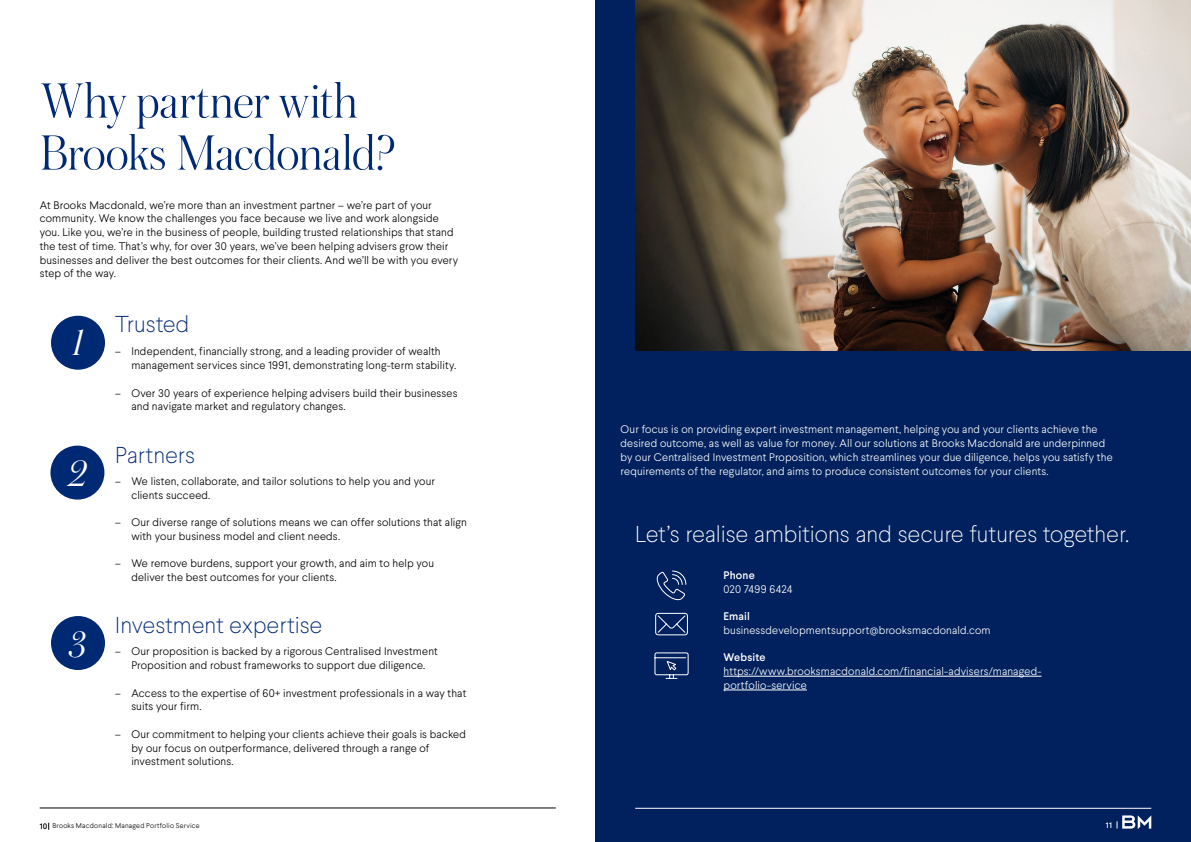
<style>
.page{position:relative;width:1191px;height:842px;background:#fff}
.page>*{position:absolute;margin:0;border:0;box-sizing:border-box;transform-origin:0 0}
.t1{font:300 52px/52px "Austin Trial";letter-spacing:-.01em;color:#002974}
.t2{font:italic 300 38.5px "Austin Trial";color:#fff}
.t3{font:100 23px "Larsseit";color:#fff}
.t4{font:100 23px "Larsseit";color:#002974}
.t5{font:300 11px/13.8px "Larsseit";letter-spacing:.01em;color:#000}
.t6{font:300 11px/13.8px "Larsseit";letter-spacing:.01em;color:#fff}
.t7{font:500 11px "Larsseit";letter-spacing:.015em;color:#fff}
.t8{font:500 8px "Larsseit";color:#fff}
.t9{font:300 7px "Larsseit";letter-spacing:.035em;color:#000}
.s1{font-weight:500;font-size:8px}
</style>
<div class="page">
<hr style="left:40px;top:808px;width:516px;height:1px;background:#000">
<div style="left:595px;top:0;width:596px;height:842px;background:#00215d"></div>
<hr style="left:723px;top:676px;width:318px;height:1px;background:#fff">
<hr style="left:723px;top:690px;width:84px;height:1px;background:#fff">
<svg style="left:656px;top:570px;width:31px;height:31px"></svg>
<svg style="left:655px;top:612px;width:33px;height:24px"></svg>
<svg style="left:654px;top:652px;width:35px;height:27px"></svg>
<hr style="left:635px;top:808px;width:516px;height:1px;background:#fff">
<svg style="left:1116px;top:815px;width:35px;height:14px"></svg>
<img style="left:636px;top:0;width:555px;height:350px">
<div style="left:51px;top:316px;width:54px;height:54px;background:#002974;border-radius:50%"></div>
<div style="left:50px;top:446px;width:54px;height:54px;background:#002974;border-radius:50%"></div>
<div style="left:51px;top:616px;width:54px;height:54px;background:#002974;border-radius:50%"></div>
<h1 class="t1" style="left:40px;top:80px;width:357px">Why partner with<br>Brooks Macdonald?</h1>
<p class="t5" style="left:40px;top:198px;width:420px">At Brooks Macdonald, we’re more than an investment partner – we’re part of your community. We know the challenges you face because we live and work alongside you. Like you, we’re in the business of people, building trusted relationships that stand the test of time. That’s why, for over 30 years, we’ve been helping advisers grow their businesses and deliver the best outcomes for their clients. And we’ll be with you every step of the way.</p>
<h2 class="t2" style="left:72px;top:329px;width:13px">1</h2>
<h2 class="t2" style="left:68px;top:459px;width:20px">2</h2>
<h2 class="t2" style="left:69px;top:630px;width:19px">3</h2>
<h3 class="t4" style="left:115px;top:310px;width:76px">Trusted</h3>
<p class="t5" style="left:131px;top:344px;width:326px;text-indent:-16px">– Independent, financially strong, and a leading provider of wealth management services since 1991, demonstrating long-term stability.</p>
<p class="t5" style="left:131px;top:386px;width:328px;text-indent:-16px">– Over 30 years of experience helping advisers build their businesses and navigate market and regulatory changes.</p>
<h3 class="t4" style="left:115px;top:440px;width:81px">Partners</h3>
<p class="t5" style="left:131px;top:474px;width:305px;text-indent:-16px">– We listen, collaborate, and tailor solutions to help you and your clients succeed.</p>
<p class="t5" style="left:131px;top:515px;width:337px;text-indent:-16px">– Our diverse range of solutions means we can offer solutions that align with your business model and client needs.</p>
<p class="t5" style="left:131px;top:556px;width:304px;text-indent:-16px">– We remove burdens, support your growth, and aim to help you deliver the best outcomes for your clients.</p>
<h3 class="t4" style="left:115px;top:611px;width:209px">Investment expertise</h3>
<p class="t5" style="left:115px;top:644px;width:324px;text-align:center">– Our proposition is backed by a rigorous Centralised Investment<br>Proposition and robust frameworks to support due diligence.</p>
<p class="t5" style="left:131px;top:686px;width:336px;text-indent:-16px">– Access to the expertise of 60+ investment professionals in a way that suits your firm.</p>
<p class="t5" style="left:131px;top:727px;width:336px;text-indent:-16px">– Our commitment to helping your clients achieve their goals is backed by our focus on outperformance, delivered through a range of investment solutions.</p>
<p class="t9" style="left:40px;top:822px;width:161px"><span class="s1">10</span> Brooks Macdonald: Managed Portfolio Service</p>
<p class="t6" style="left:620px;top:422px;width:493px">Our focus is on providing expert investment management, helping you and your clients achieve the desired outcome, as well as value for money. All our solutions at Brooks Macdonald are underpinned by our Centralised Investment Proposition, which streamlines your due diligence, helps you satisfy the requirements of the regulator, and aims to produce consistent outcomes for your clients.</p>
<h3 class="t3" style="left:635px;top:520px;width:495px">Let’s realise ambitions and secure futures together.</h3>
<p class="t7" style="left:723px;top:568px;width:33px">Phone</p>
<p class="t6" style="left:723px;top:582px;width:70px">020 7499 6424</p>
<p class="t7" style="left:723px;top:609px;width:28px">Email</p>
<p class="t6" style="left:723px;top:623px;width:269px">businessdevelopmentsupport@brooksmacdonald.com</p>
<p class="t7" style="left:723px;top:650px;width:44px">Website</p>
<p class="t6" style="left:723px;top:664px;width:319px">https://www.brooksmacdonald.com/financial-advisers/managed&shy;portfolio-service</p>
<p class="t8" style="left:1106px;top:820px;width:7px">11</p>
</div>
